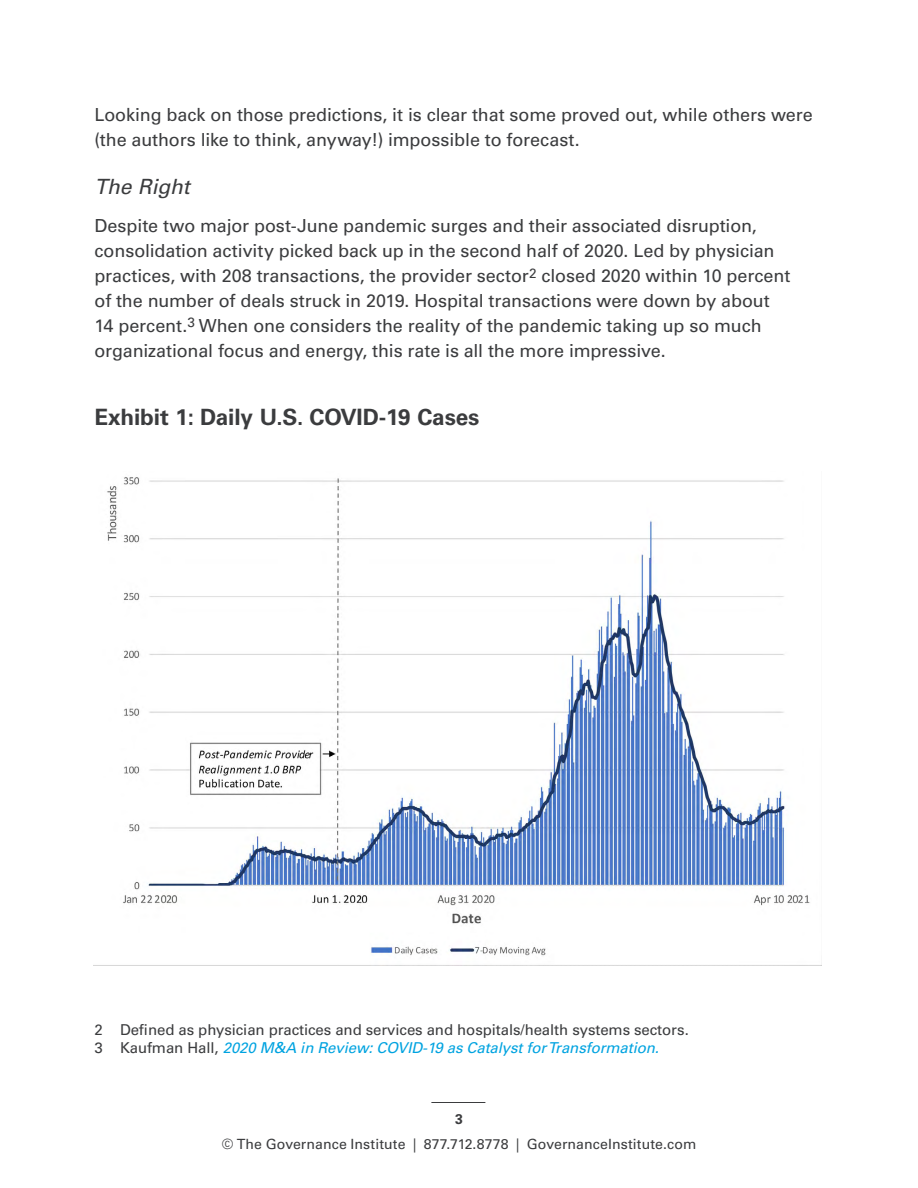
<style>
.page{position:relative;width:918px;height:1188px;background:#fff}
.page>*{position:absolute;margin:0;border:0;box-sizing:border-box;transform-origin:0 0}
.t1{font:700 22.5px "Univers LT Std";letter-spacing:-.005em;color:#3b3c3e}
.t2{font:italic 21px "Univers LT Std";letter-spacing:-.005em;color:#3b3c3e}
.t3{font:18px/24.9px "Univers LT Std";letter-spacing:-.005em;color:#3b3c3e}
.t4{font:15px/18px "Univers LT Std";letter-spacing:-.005em;color:#3b3c3e}
.t5{font:14.1px "Univers LT Std";letter-spacing:.005em;color:#3b3c3e}
.t6{font:700 14.1px "Univers LT Std";color:#3b3c3e}
.s1{font-style:italic;color:#00a3e0}
</style>
<div class="page">
<hr style="left:431px;top:1102px;width:54px;height:1px;background:#3b3c3e">
<img style="left:107px;top:477px;width:715px;height:488px">
<p class="t3" style="left:94px;top:102px;width:720px">Looking back on those predictions, it is clear that some proved out, while others were (the authors like to think, anyway!) impossible to forecast.</p>
<p class="t2" style="left:94px;top:174px;width:97px">The Right</p>
<p class="t3" style="left:94px;top:214px;width:697px">Despite two major post-June pandemic surges and their associated disruption, consolidation activity picked back up in the second half of 2020. Led by physician practices, with 208 transactions, the provider sector<sup>2</sup> closed 2020 within 10 percent of the number of deals struck in 2019. Hospital transactions were down by about 14 percent.<sup>3</sup> When one considers the reality of the pandemic taking up so much organizational focus and energy, this rate is all the more impressive.</p>
<p class="t1" style="left:95px;top:404px;width:386px">Exhibit 1: Daily U.S. COVID-19 Cases</p>
<p class="t4" style="left:94px;top:1021px;width:596px">2 Defined as physician practices and services and hospitals/health systems sectors.<br>3 Kaufman Hall, <span class="s1">2020 M&amp;A in Review: COVID-19 as Catalyst for Transformation.</span></p>
<p class="t6" style="left:455px;top:1111px;width:9px">3</p>
<p class="t5" style="left:222px;top:1136px;width:476px">© The Governance Institute | 877.712.8778 | GovernanceInstitute.com</p>
</div>
